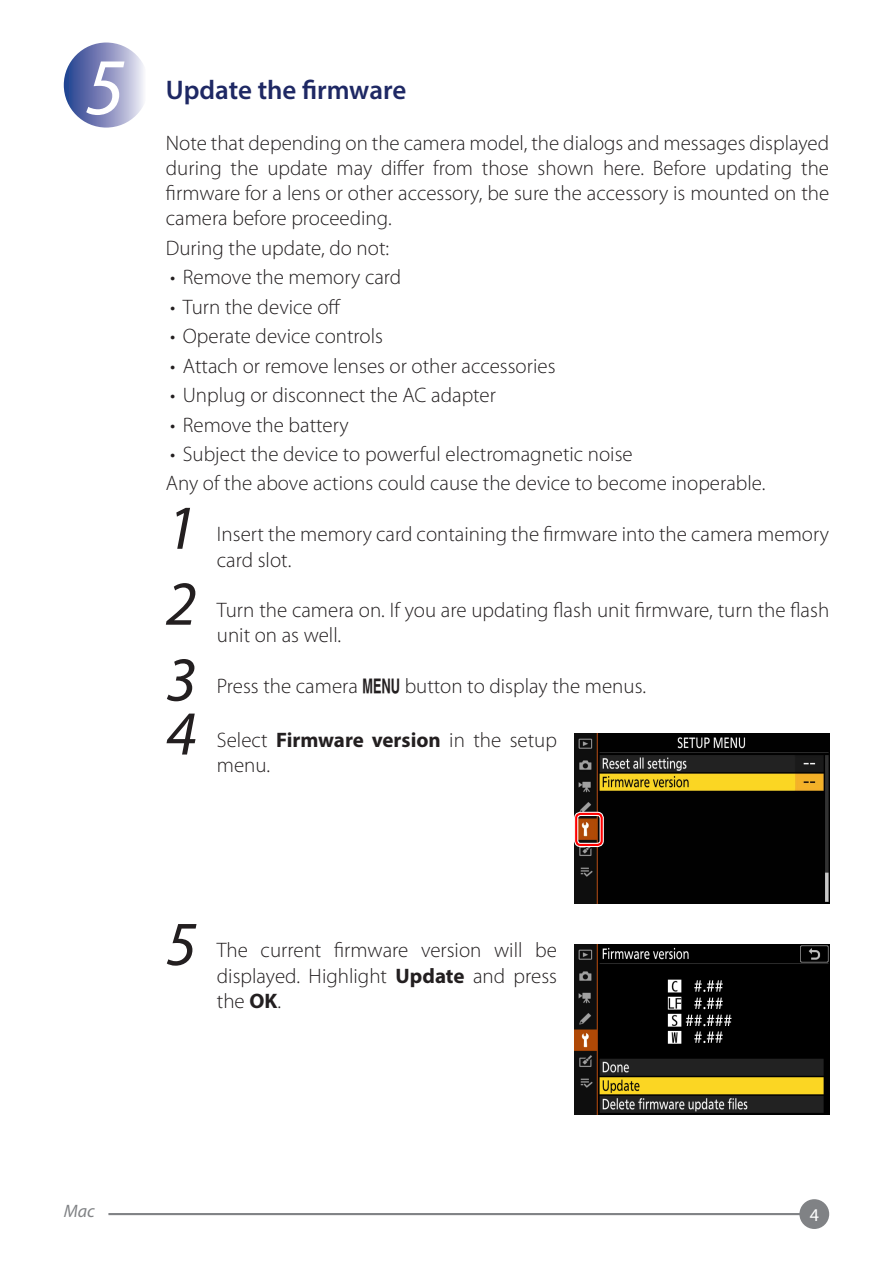
<style>
.page{position:relative;width:893px;height:1263px;background:#fff}
.page>*{position:absolute;margin:0;border:0;box-sizing:border-box;transform-origin:0 0}
.t1{font:italic 81px "Myriad Pro";color:#fff}
.t2{font:italic 63px "Myriad Pro";color:#231f20}
.t3{font:600 27px "Myriad Pro";color:#1e2864}
.t4{font:300 21px/25.2px "Myriad Pro";color:#231f20}
.t5{font:italic 18px "Myriad Pro";color:#808285}
.t6{font:18px "Myriad Pro";color:#fff}
.s1{font-family:"Z16 ba ICN1";font-weight:400}
.s2{font-weight:700}
</style>
<div class="page">
<hr style="left:108px;top:1213px;width:706px;height:2px;background:#808285">
<div style="left:799px;top:1199px;width:30px;height:30px;background:#808285;border-radius:50%"></div>
<div style="left:64px;top:43px;width:85px;height:85px;background:linear-gradient(to right,#1d368a,#f9f2f9);border-radius:43px"></div>
<img style="left:574px;top:734px;width:255px;height:169px">
<div style="left:574px;top:812px;width:30px;height:35px;border:4px solid #fff;border-radius:4px"></div>
<div style="left:575px;top:813px;width:28px;height:33px;border:2px solid #f00;border-radius:4px"></div>
<img style="left:574px;top:944px;width:255px;height:170px">
<h1 class="t1" style="left:85px;top:37px;width:41px">5</h1>
<p class="t3" style="left:166px;top:73px;width:242px">Update the firmware</p>
<p class="t4" style="left:166px;top:130px;width:665px;text-align:justify">Note that depending on the camera model, the dialogs and messages displayed during the update may differ from those shown here. Before updating the firmware for a lens or other accessory, be sure the accessory is mounted on the camera before proceeding.</p>
<p class="t4" style="left:166px;top:235px;width:225px">During the update, do not:</p>
<p class="t4" style="left:170px;top:265px;width:233px">• Remove the memory card</p>
<p class="t4" style="left:170px;top:294px;width:172px">• Turn the device off</p>
<p class="t4" style="left:170px;top:323px;width:214px">• Operate device controls</p>
<p class="t4" style="left:170px;top:353px;width:387px">• Attach or remove lenses or other accessories</p>
<p class="t4" style="left:170px;top:382px;width:327px">• Unplug or disconnect the AC adapter</p>
<p class="t4" style="left:170px;top:412px;width:180px">• Remove the battery</p>
<p class="t4" style="left:166px;top:439px;width:601px;line-height:29.4px">• Subject the device to powerful electromagnetic noise<br>Any of the above actions could cause the device to become inoperable.</p>
<h2 class="t2" style="left:166px;top:489px;width:32px">1</h2>
<p class="t4" style="left:217px;top:521px;width:614px">Insert the memory card containing the firmware into the camera memory card slot.</p>
<h2 class="t2" style="left:166px;top:565px;width:32px">2</h2>
<h2 class="t2" style="left:166px;top:641px;width:32px">3</h2>
<h2 class="t2" style="left:166px;top:694px;width:32px">4</h2>
<p class="t4" style="left:217px;top:597px;width:614px">Turn the camera on. If you are updating flash unit firmware, turn the flash unit on as well.</p>
<p class="t4" style="left:217px;top:673px;width:431px">Press the camera <span class="s1">G</span> button to display the menus.</p>
<p class="t4" style="left:217px;top:727px;width:342px">Select <span class="s2">Firmware version</span> in the setup menu.</p>
<h2 class="t2" style="left:166px;top:905px;width:32px">5</h2>
<p class="t4" style="left:217px;top:938px;width:342px;text-align:justify">The current firmware version will be displayed. Highlight <span class="s2">Update</span> and press the <span class="s2">OK</span>.</p>
<p class="t5" style="left:64px;top:1200px;width:33px">Mac</p>
<p class="t6" style="left:810px;top:1204px;width:11px">4</p>
</div>
